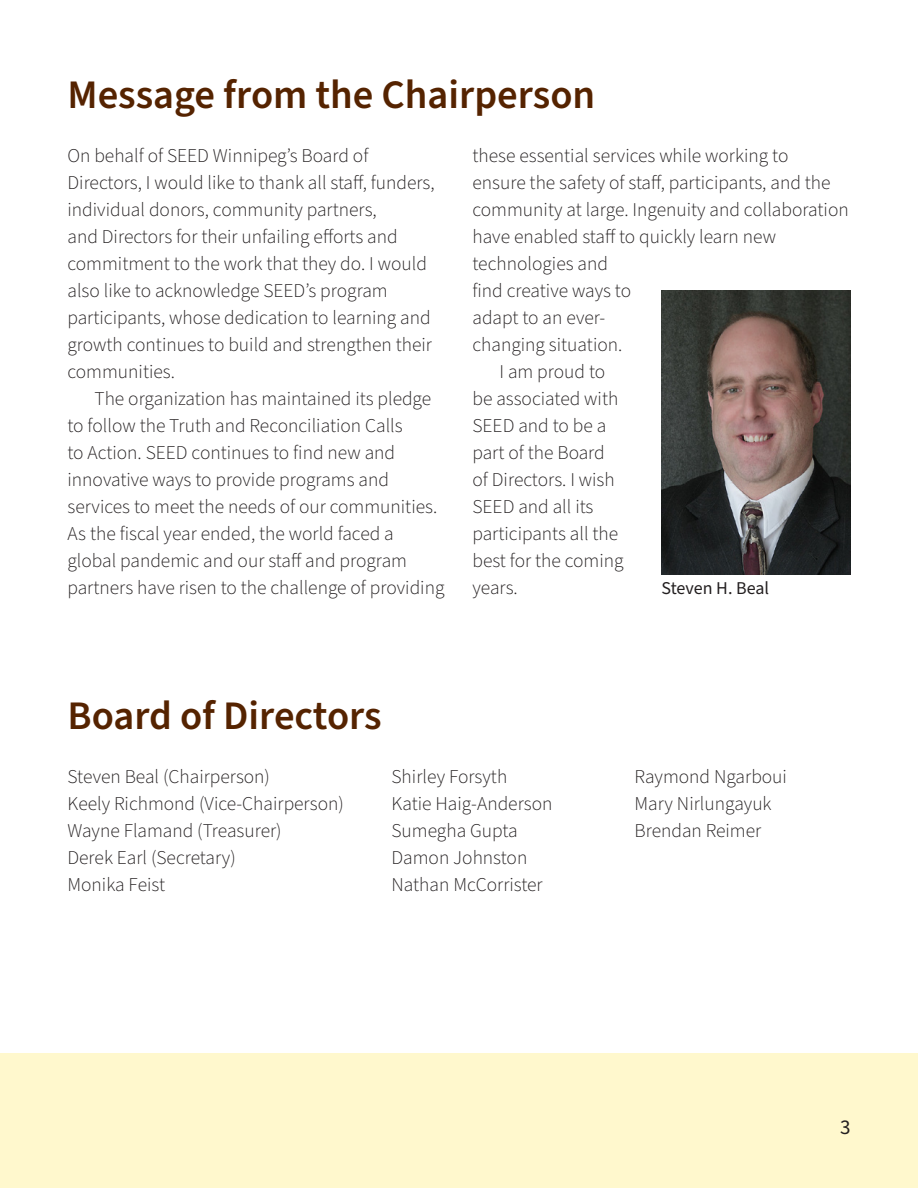
<style>
.page{position:relative;width:918px;height:1188px;background:#fff}
.page>*{position:absolute;margin:0;border:0;box-sizing:border-box;transform-origin:0 0}
.t1{font:600 40.5px "Source Sans Pro";color:#552300}
.t2{font:21px "Source Sans Pro";color:#231f20}
.Body__13__-_Indent{font:300 19.5px/27px "Source Sans Pro";color:#231f20}
.Body__13{font:300 19.5px/27px "Source Sans Pro";color:#231f20}
.t3{font:18px "Source Sans Pro";color:#231f20}
</style>
<div class="page">
<div style="left:0;top:1053px;width:918px;height:135px;background:#fff8cd"></div>
<img style="left:662px;top:291px;width:188px;height:283px">
<h1 class="t1" style="left:68px;top:68px;width:529px">Message from the Chairperson</h1>
<p class="Body__13" style="left:68px;top:143px;width:369px">On behalf of SEED Winnipeg’s Board of Directors, I would like to thank all staff, funders, individual donors, community partners,<br>and Directors for their unfailing efforts and commitment to the work that they do. I would also like to acknowledge SEED’s program participants, whose dedication to learning and growth continues to build and strengthen their communities.</p>
<p class="Body__13__-_Indent" style="left:68px;top:386px;width:379px;text-indent:27px">The organization has maintained its pledge to follow the Truth and Reconciliation Calls<br>to Action. SEED continues to find new and innovative ways to provide programs and services to meet the needs of our communities.<br>As the fiscal year ended, the world faced a global pandemic and our staff and program partners have risen to the challenge of providing</p>
<p class="Body__13__-_Indent" style="left:472px;top:143px;width:378px">these essential services while working to<br>ensure the safety of staff, participants, and the community at large. Ingenuity and collaboration have enabled staff to quickly learn new technologies and<br>find creative ways to<br>adapt to an ever-<br>changing situation.</p>
<p class="Body__13__-_Indent" style="left:472px;top:359px;width:153px;text-indent:27px">I am proud to be associated with<br>SEED and to be a part of the Board of Directors. I wish<br>SEED and all its participants all the best for the coming years.</p>
<p class="t3" style="left:662px;top:576px;width:109px">Steven H. Beal</p>
<h1 class="t1" style="left:68px;top:688px;width:316px">Board of Directors</h1>
<p class="Body__13" style="left:68px;top:764px;width:204px">Steven Beal (Chairperson)</p>
<p class="Body__13" style="left:68px;top:791px;width:278px">Keely Richmond (Vice-Chairperson)</p>
<p class="Body__13" style="left:68px;top:818px;width:216px">Wayne Flamand (Treasurer)</p>
<p class="Body__13" style="left:68px;top:845px;width:170px">Derek Earl (Secretary)</p>
<p class="Body__13" style="left:68px;top:872px;width:99px">Monika Feist</p>
<p class="Body__13" style="left:392px;top:764px;width:162px">Shirley Forsyth<br>Katie Haig-Anderson<br>Sumegha Gupta<br>Damon Johnston<br>Nathan McCorrister</p>
<p class="Body__13" style="left:634px;top:764px;width:154px">Raymond Ngarboui<br>Mary Nirlungayuk<br>Brendan Reimer</p>
<p class="t2" style="left:840px;top:1113px;width:12px">3</p>
</div>
